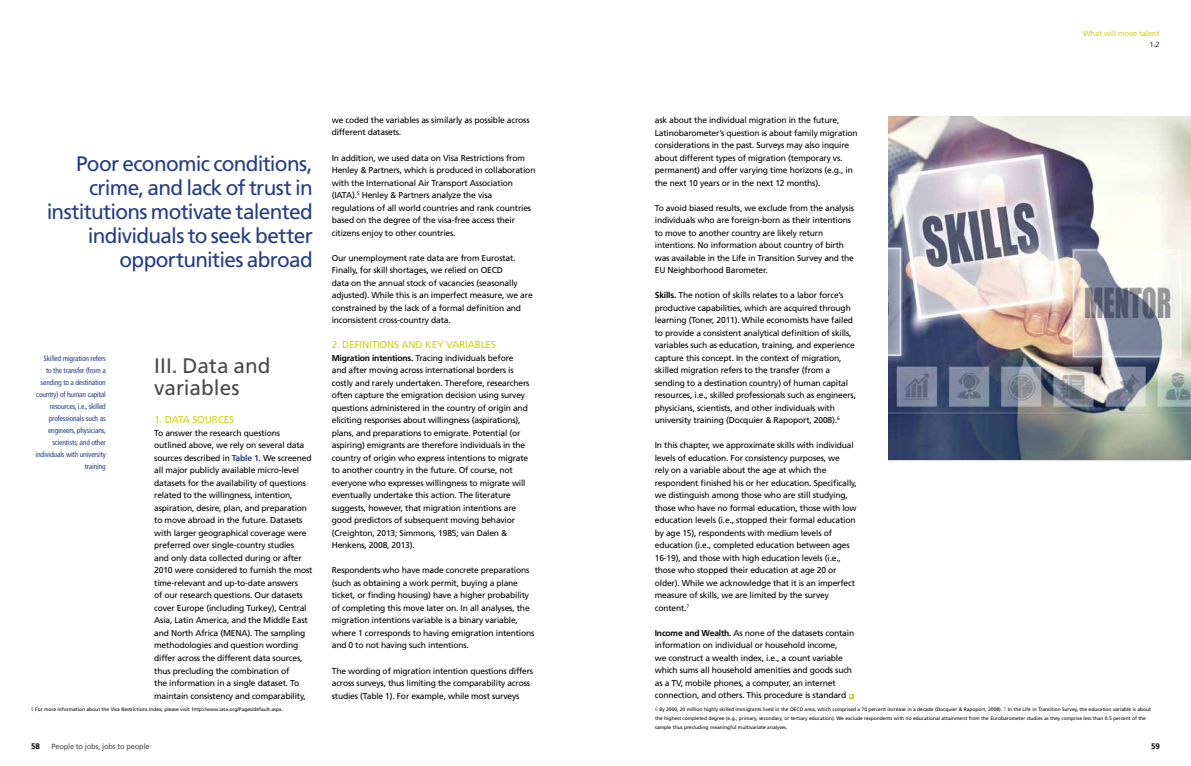
<style>
.page{position:relative;width:1191px;height:766px;background:#fff}
.page>*{position:absolute;margin:0;border:0;box-sizing:border-box;transform-origin:0 0}
.t1{font:21px/24px "Frutiger LT Std";letter-spacing:-.035em;color:#233e89;text-align:right}
.t2{font:21px/22px "Frutiger LT Std";color:#4c494e}
.t3{font:10px "Frutiger LT Std";letter-spacing:-.02em;color:#ced310}
.t4{font:8.5px/12.5px "Frutiger LT Std";letter-spacing:-.02em;color:#000}
.t5{font:700 8px "Frutiger LT Std";color:#000}
.t6{font:condensed 7.5px/12px "Frutiger LT Std";letter-spacing:-.02em;color:#233e89;text-align:right}
.t7{font:7.5px "Frutiger LT Std";letter-spacing:-.025em;color:#4c494e}
.t8{font:7.5px "Frutiger LT Std";letter-spacing:-.01em;color:#ced310}
.t9{font:7.5px "Frutiger LT Std";color:#3c3c3b}
.t10{font:4.9px/9px "Frutiger LT Std";color:#000}
.s1{font-weight:700;color:#233e89}
.s2{font-weight:700}
.s3{color:#0075bf}
</style>
<div class="page">
<img style="left:888px;top:116px;width:303px;height:344px">
<svg style="left:849px;top:694px;width:4px;height:4px"></svg>
<h1 class="t1" style="left:47px;top:152px;width:268px">Poor economic conditions, crime, and lack of trust in institutions motivate talented individuals to seek better opportunities abroad</h1>
<p class="t6" style="left:36px;top:352px;width:72px">Skilled migration refers<br>to the transfer (from a sending to a destination country) of human capital resources, i.e., skilled professionals such as engineers, physicians, scientists, and other individuals with university training</p>
<h1 class="t2" style="left:154px;top:355px;width:118px">III. Data and variables</h1>
<p class="t3" style="left:154px;top:414px;width:81px">1. DATA SOURCES</p>
<p class="t4" style="left:154px;top:426px;width:160px">To answer the research questions outlined above, we rely on several data sources described in <span class="s1">Table 1</span>. We screened all major publicly available micro-level datasets for the availability of questions related to the willingness, intention, aspiration, desire, plan, and preparation to move abroad in the future. Datasets with larger geographical coverage were preferred over single-country studies<br>and only data collected during or after 2010 were considered to furnish the most time-relevant and up-to-date answers<br>of our research questions. Our datasets cover Europe (including Turkey), Central Asia, Latin America, and the Middle East and North Africa (MENA). The sampling methodologies and question wording differ across the different data sources, thus precluding the combination of<br>the information in a single dataset. To maintain consistency and comparability,</p>
<p class="t4" style="left:332px;top:114px;width:199px">we coded the variables as similarly as possible across different datasets.</p>
<p class="t4" style="left:332px;top:151px;width:205px">In addition, we used data on Visa Restrictions from Henley &amp; Partners, which is produced in collaboration with the International Air Transport Association (IATA).<sup>5</sup> Henley &amp; Partners analyze the visa regulations of all world countries and rank countries based on the degree of the visa-free access their citizens enjoy to other countries.</p>
<p class="t4" style="left:332px;top:251px;width:202px">Our unemployment rate data are from Eurostat.<br>Finally, for skill shortages, we relied on OECD<br>data on the annual stock of vacancies (seasonally adjusted). While this is an imperfect measure, we are constrained by the lack of a formal definition and inconsistent cross-country data.</p>
<p class="t3" style="left:332px;top:339px;width:166px">2. DEFINITIONS AND KEY VARIABLES</p>
<p class="t4" style="left:332px;top:351px;width:199px"><span class="s2">Migration intentions.</span> Tracing individuals before and after moving across international borders is costly and rarely undertaken. Therefore, researchers often capture the emigration decision using survey questions administered in the country of origin and eliciting responses about willingness (aspirations), plans, and preparations to emigrate. Potential (or aspiring) emigrants are therefore individuals in the country of origin who express intentions to migrate to another country in the future. Of course, not everyone who expresses willingness to migrate will eventually undertake this action. The literature suggests, however, that migration intentions are good predictors of subsequent moving behavior (Creighton, 2013; Simmons, 1985; van Dalen &amp; Henkens, 2008, 2013).</p>
<p class="t4" style="left:332px;top:564px;width:204px">Respondents who have made concrete preparations (such as obtaining a work permit, buying a plane ticket, or finding housing) have a higher probability of completing this move later on. In all analyses, the migration intentions variable is a binary variable, where 1 corresponds to having emigration intentions and 0 to not having such intentions.</p>
<p class="t4" style="left:332px;top:664px;width:203px">The wording of migration intention questions differs across surveys, thus limiting the comparability across studies (Table 1). For example, while most surveys</p>
<p class="t4" style="left:655px;top:114px;width:204px">ask about the individual migration in the future, Latinobarometer’s question is about family migration considerations in the past. Surveys may also inquire about different types of migration (temporary vs. permanent) and offer varying time horizons (e.g., in the next 10 years or in the next 12 months).</p>
<p class="t4" style="left:655px;top:201px;width:201px">To avoid biased results, we exclude from the analysis individuals who are foreign-born as their intentions to move to another country are likely return intentions. No information about country of birth was available in the Life in Transition Survey and the EU Neighborhood Barometer.</p>
<p class="t4" style="left:655px;top:289px;width:203px"><span class="s2">Skills.</span> The notion of skills relates to a labor force’s productive capabilities, which are acquired through learning (Toner, 2011). While economists have failed to provide a consistent analytical definition of skills, variables such as education, training, and experience capture this concept. In the context of migration, skilled migration refers to the transfer (from a sending to a destination country) of human capital resources, i.e., skilled professionals such as engineers, physicians, scientists, and other individuals with university training (Docquier &amp; Rapoport, 2008).<sup>6</sup></p>
<p class="t4" style="left:655px;top:439px;width:204px">In this chapter, we approximate skills with individual levels of education. For consistency purposes, we<br>rely on a variable about the age at which the respondent finished his or her education. Specifically, we distinguish among those who are still studying, those who have no formal education, those with low education levels (i.e., stopped their formal education by age 15), respondents with medium levels of education (i.e., completed education between ages 16-19), and those with high education levels (i.e., those who stopped their education at age 20 or older). While we acknowledge that it is an imperfect measure of skills, we are limited by the survey content.<sup>7</sup></p>
<p class="t4" style="left:655px;top:626px;width:201px"><span class="s2">Income and Wealth.</span> As none of the datasets contain information on individual or household income,<br>we construct a wealth index, i.e., a count variable which sums all household amenities and goods such as a TV, mobile phones, a computer, an internet connection, and others. This procedure is standard</p>
<p class="t8" style="left:1083px;top:28px;width:78px">What will move talent</p>
<p class="t9" style="left:1149px;top:40px;width:12px">1.2</p>
<p class="t10" style="left:31px;top:704px;width:253px"><span class="s3">5</span> For more information about the Visa Restrictions Index, please visit: http://www.iata.org/Pages/default.aspx.</p>
<p class="t10" style="left:655px;top:704px;width:497px"><span class="s3">6</span> By 2000, 20 million highly skilled immigrants lived in the OECD area, which comprised a 70 percent increase in a decade (Docquier &amp; Rapoport, 2008). <span class="s3">7</span> In the Life in Transition Survey, the education variable is about the highest completed degree (e.g., primary, secondary, or tertiary education). We exclude respondents with no educational attainment from the Eurobarometer studies as they comprise less than 0.5 percent of the sample thus precluding meaningful multivariate analyses.</p>
<p class="t5" style="left:31px;top:740px;width:10px">58</p>
<p class="t7" style="left:51px;top:741px;width:100px">People to jobs, jobs to people</p>
<p class="t5" style="left:1151px;top:740px;width:10px">59</p>
</div>
